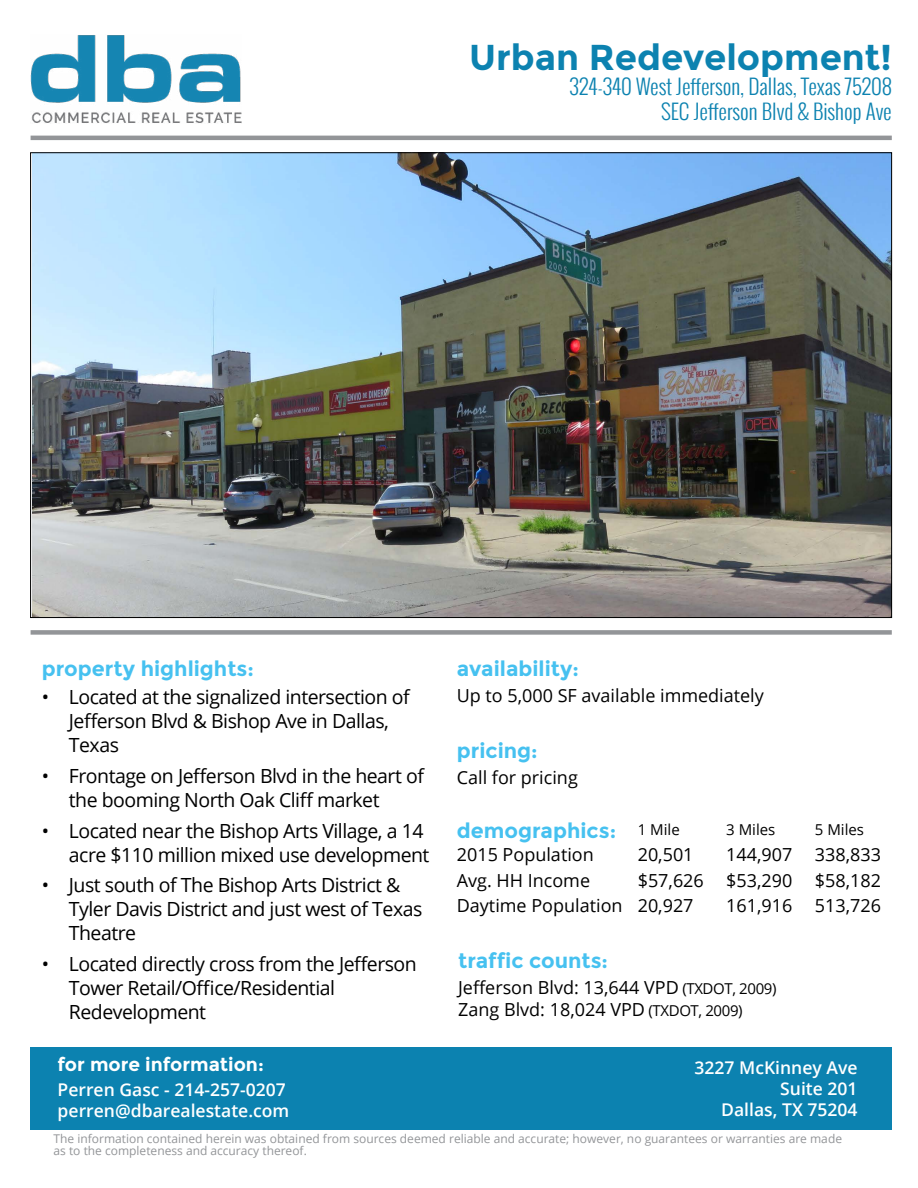
<style>
.page{position:relative;width:918px;height:1188px;background:#fff}
.page>*{position:absolute;margin:0;border:0;box-sizing:border-box;transform-origin:0 0}
.t1{font:700 36px "Montserrat";color:#0c82b0}
.t2{font:700 21px "Montserrat";color:#46c1f0}
.t3{font:300 21px/25.2px "Oswald";color:#0c82b0;text-align:right}
.t4{font:19.5px/24px "Open Sans";letter-spacing:-.025em;color:#000}
.t5{font:700 18.9px "Montserrat";color:#fff}
.t6{font:18px/21.6px "Open Sans";color:#000}
.t7{font:600 17.55px/21px "Open Sans";color:#fff;text-align:right}
.t8{font:15px "Open Sans";color:#000}
.t9{font:12px/12px "Open Sans";color:#939598}
.s1{font-family:"Open Sans";font-weight:400;font-size:15px;color:#000}
.s2{font-size:15px}
</style>
<div class="page">
<div style="left:31px;top:1047px;width:861px;height:83px;background:#0c82b0"></div>
<img style="left:31px;top:35px;width:210px;height:88px">
<hr style="left:31px;top:136px;width:861px;height:4px;background:#939598">
<div style="left:31px;top:630px;width:861px;height:5px;background:#939598"></div>
<img style="left:32px;top:155px;width:858px;height:461px">
<h1 class="t1" style="left:469px;top:36px;width:424px">Urban Redevelopment!</h1>
<p class="t3" style="left:570px;top:73px;width:324px">324-340 West Jefferson, Dallas, Texas 75208<br>SEC Jefferson Blvd &amp; Bishop Ave</p>
<p class="t2" style="left:42px;top:656px;width:214px">property highlights:</p>
<p class="t4" style="left:69px;top:684px;width:342px;text-indent:-27px">• Located at the signalized intersection of<br>Jefferson Blvd &amp; Bishop Ave in Dallas,<br>Texas</p>
<p class="t4" style="left:69px;top:763px;width:357px;text-indent:-27px">• Frontage on Jefferson Blvd in the heart of the booming North Oak Cliff market</p>
<p class="t4" style="left:69px;top:818px;width:362px;text-indent:-27px">• Located near the Bishop Arts Village, a 14 acre $110 million mixed use development</p>
<p class="t4" style="left:69px;top:873px;width:355px;text-indent:-27px">• Just south of The Bishop Arts District &amp;<br>Tyler Davis District and just west of Texas<br>Theatre</p>
<p class="t4" style="left:69px;top:952px;width:350px;text-indent:-27px">• Located directly cross from the Jefferson<br>Tower Retail/Office/Residential<br>Redevelopment</p>
<p class="t5" style="left:58px;top:1053px;width:208px">for more information:</p>
<p class="t7" style="left:58px;top:1079px;width:233px;text-align:left">Perren Gasc - 214-257-0207 perren@dbarealestate.com</p>
<p class="t2" style="left:457px;top:656px;width:124px">availability:</p>
<p class="t6" style="left:457px;top:684px;width:309px">Up to 5,000 SF available immediately</p>
<p class="t2" style="left:457px;top:738px;width:83px">pricing:</p>
<p class="t6" style="left:457px;top:767px;width:123px">Call for pricing</p>
<p class="t2" style="left:457px;top:818px;width:224px">demographics: <span class="s1">1 Mile</span></p>
<p class="t8" style="left:726px;top:819px;width:51px">3 Miles</p>
<p class="t8" style="left:815px;top:819px;width:51px">5 Miles</p>
<p class="t6" style="left:457px;top:843px;width:139px">2015 Population</p>
<p class="t6" style="left:638px;top:843px;width:57px">20,501</p>
<p class="t6" style="left:726px;top:843px;width:156px">144,907 338,833</p>
<p class="t6" style="left:457px;top:869px;width:135px">Avg. HH Income</p>
<p class="t6" style="left:457px;top:867px;width:426px;line-height:25.8px;text-indent:181px">$57,626 $53,290 $58,182<br>Daytime Population 20,927</p>
<p class="t6" style="left:726px;top:895px;width:156px">161,916 513,726</p>
<p class="t2" style="left:458px;top:948px;width:151px">traffic counts:</p>
<p class="t6" style="left:458px;top:976px;width:320px">Jefferson Blvd: 13,644 VPD <span class="s2">(TXDOT, 2009)<br></span>Zang Blvd: 18,024 VPD <span class="s2">(TXDOT, 2009)</span></p>
<p class="t7" style="left:694px;top:1057px;width:165px">3227 McKinney Ave<br>Suite 201<br>Dallas, TX 75204</p>
<p class="t9" style="left:54px;top:1133px;width:790px">The information contained herein was obtained from sources deemed reliable and accurate; however, no guarantees or warranties are made as to the completeness and accuracy thereof.</p>
</div>
